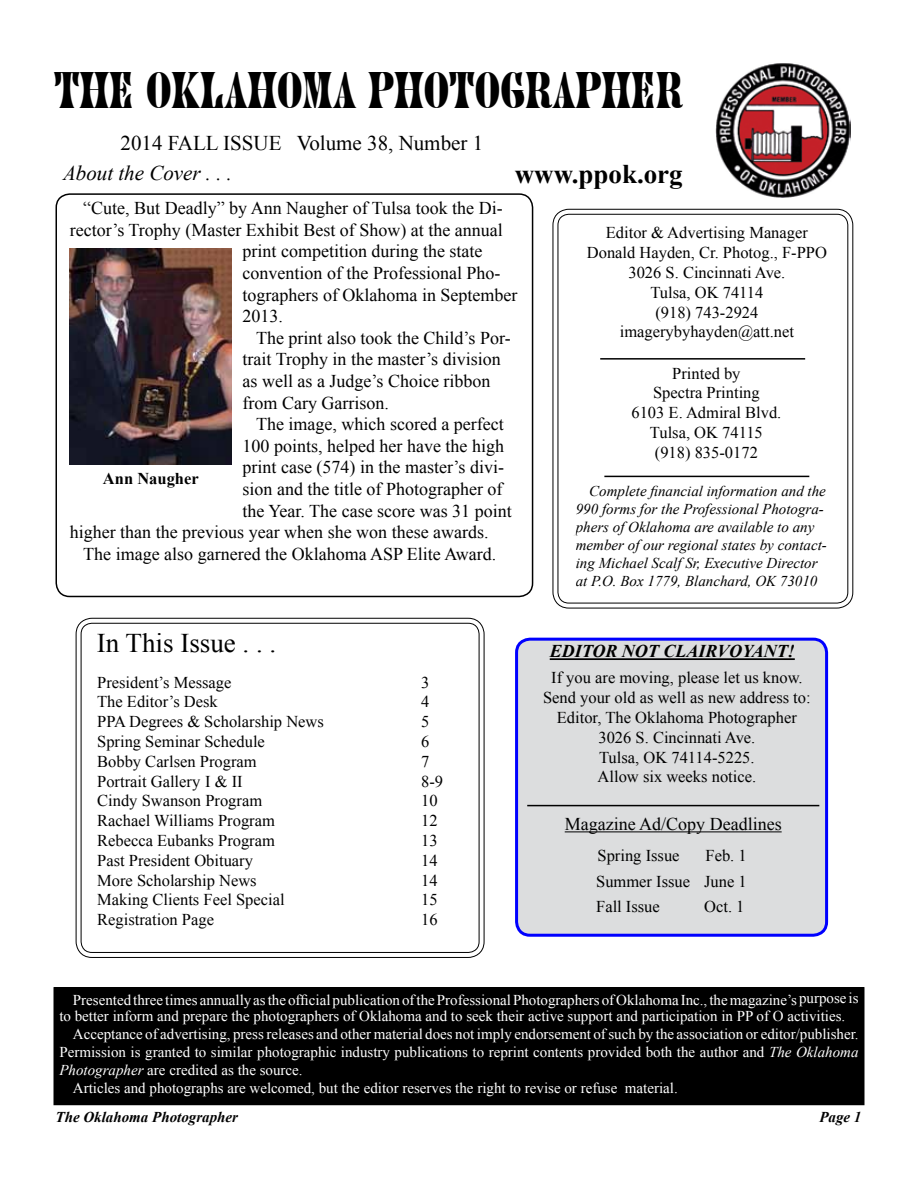
<style>
.page{position:relative;width:918px;height:1188px;background:#fff}
.page>*{position:absolute;margin:0;border:0;box-sizing:border-box;transform-origin:0 0}
.t1{font:48px "June Normal";color:#000}
.t2{font:27px "Times New Roman";color:#000}
.t3{font:700 27px "Times New Roman";color:#000}
.t4{font:21px "Times New Roman";color:#000}
.t5{font:italic 21px "Times New Roman";color:#000}
.t6{font:18px "Times New Roman";color:#000}
.t7{font:italic 700 18px "Times New Roman";color:#000}
.t8{font:16.5px/19.8px "Times New Roman";color:#000;text-align:center}
.t9{font:700 16.5px "Times New Roman";color:#000}
.t10{font:15px/16.5px "Times New Roman";color:#fff}
.t11{font:italic 15px/18px "Times New Roman";color:#000}
.t12{font:italic 700 15px "Times New Roman";color:#000}
.s1{font-style:italic}
</style>
<div class="page">
<div style="left:54px;top:988px;width:810px;height:117px;background:#000"></div>
<div style="left:76px;top:618px;width:409px;height:340px;border:1px solid #000;border-radius:16px"></div>
<div style="left:81px;top:623px;width:399px;height:330px;border:1px solid #000;border-radius:11px"></div>
<div style="left:552px;top:209px;width:301px;height:400px;border:1px solid #000;border-radius:16px"></div>
<div style="left:557px;top:214px;width:291px;height:390px;border:1px solid #000;border-radius:11px"></div>
<hr style="left:600px;top:358px;width:205px;height:2px;background:#000">
<hr style="left:604px;top:476px;width:205px;height:1px;background:#000">
<div style="left:56px;top:193px;width:477px;height:404px;border:2px solid #000;border-radius:14px"></div>
<img style="left:716px;top:63px;width:134px;height:134px">
<div style="left:517px;top:639px;width:310px;height:296px;background:#dcddde;border-radius:14px"></div>
<div style="left:515px;top:638px;width:313px;height:299px;border:3px solid #00f;border-radius:14px"></div>
<hr style="left:527px;top:805px;width:292px;height:1px;background:#000">
<hr style="left:565px;top:831px;width:217px;height:1px;background:#000">
<hr style="left:550px;top:658px;width:245px;height:2px;background:#000">
<img style="left:70px;top:248px;width:162px;height:216px">
<h1 class="t1" style="left:54px;top:61px;width:630px">THE OKLAHOMA PHOTOGRAPHER</h1>
<p class="t4" style="left:121px;top:128px;width:364px">2014 FALL ISSUE Volume 38, Number 1</p>
<p class="t5" style="left:63px;top:159px;width:171px">About the Cover . . .</p>
<h2 class="t3" style="left:515px;top:155px;width:170px">www.ppok.org</h2>
<p class="t8" style="left:587px;top:223px;width:242px">Editor &amp; Advertising Manager<br>Donald Hayden, Cr. Photog., F-PPO<br>3026 S. Cincinnati Ave.<br>Tulsa, OK 74114<br>(918) 743-2924 imagerybyhayden@att.net</p>
<p class="t8" style="left:631px;top:363px;width:151px">Printed by<br>Spectra Printing<br>6103 E. Admiral Blvd.<br>Tulsa, OK 74115 (918) 835-0172</p>
<p class="t11" style="left:576px;top:482px;width:253px;text-indent:14px">Complete financial information and the 990 forms for the Professional Photogra&shy;phers of Oklahoma are available to any member of our regional states by contact&shy;ing Michael Scalf Sr, Executive Director at P.O. Box 1779, Blanchard, OK 73010</p>
<p class="t6" style="left:83px;top:196px;width:421px">“Cute, But Deadly” by Ann Naugher of Tulsa took the Di-</p>
<p class="t6" style="left:70px;top:217px;width:435px">rector’s Trophy (Master Exhibit Best of Show) at the annual</p>
<p class="t6" style="left:243px;top:239px;width:241px">print competition during the state</p>
<p class="t6" style="left:243px;top:260px;width:259px">convention of the Professional Pho-</p>
<p class="t6" style="left:243px;top:282px;width:276px">tographers of Oklahoma in September</p>
<p class="t6" style="left:243px;top:304px;width:42px">2013.</p>
<p class="t6" style="left:256px;top:325px;width:256px">The print also took the Child’s Por-</p>
<p class="t6" style="left:243px;top:347px;width:260px">trait Trophy in the master’s division</p>
<p class="t6" style="left:243px;top:368px;width:249px">as well as a Judge’s Choice ribbon</p>
<p class="t6" style="left:243px;top:390px;width:148px">from Cary Garrison.</p>
<p class="t6" style="left:256px;top:412px;width:249px">The image, which scored a perfect</p>
<p class="t6" style="left:243px;top:433px;width:263px">100 points, helped her have the high</p>
<p class="t6" style="left:243px;top:455px;width:263px">print case (574) in the master’s divi-</p>
<p class="t6" style="left:243px;top:476px;width:261px">sion and the title of Photographer of</p>
<p class="t6" style="left:243px;top:498px;width:271px">the Year. The case score was 31 point</p>
<p class="t6" style="left:70px;top:520px;width:420px">higher than the previous year when she won these awards.</p>
<p class="t6" style="left:83px;top:541px;width:415px">The image also garnered the Oklahoma ASP Elite Award.</p>
<p class="t9" style="left:103px;top:466px;width:97px">Ann Naugher</p>
<h2 class="t2" style="left:97px;top:624px;width:181px">In This Issue . . .</h2>
<p class="t8" style="left:97px;top:672px;width:136px">President’s Message</p>
<p class="t8" style="left:421px;top:672px;width:10px">3</p>
<p class="t8" style="left:97px;top:691px;width:122px">The Editor’s Desk</p>
<p class="t8" style="left:421px;top:691px;width:10px">4</p>
<p class="t8" style="left:97px;top:711px;width:228px">PPA Degrees &amp; Scholarship News</p>
<p class="t8" style="left:421px;top:711px;width:10px">5</p>
<p class="t8" style="left:97px;top:731px;width:169px">Spring Seminar Schedule</p>
<p class="t8" style="left:421px;top:731px;width:10px">6</p>
<p class="t8" style="left:97px;top:751px;width:161px">Bobby Carlsen Program</p>
<p class="t8" style="left:421px;top:751px;width:10px">7</p>
<p class="t8" style="left:97px;top:771px;width:147px">Portrait Gallery I &amp; II</p>
<p class="t8" style="left:421px;top:771px;width:23px">8-9</p>
<p class="t8" style="left:97px;top:790px;width:166px">Cindy Swanson Program</p>
<p class="t8" style="left:421px;top:790px;width:18px">10</p>
<p class="t8" style="left:97px;top:810px;width:179px">Rachael Williams Program</p>
<p class="t8" style="left:421px;top:810px;width:18px">12</p>
<p class="t8" style="left:97px;top:830px;width:179px">Rebecca Eubanks Program</p>
<p class="t8" style="left:421px;top:830px;width:18px">13</p>
<p class="t8" style="left:97px;top:850px;width:157px">Past President Obituary</p>
<p class="t8" style="left:421px;top:850px;width:18px">14</p>
<p class="t8" style="left:97px;top:870px;width:161px">More Scholarship News</p>
<p class="t8" style="left:421px;top:870px;width:18px">14</p>
<p class="t8" style="left:97px;top:889px;width:189px">Making Clients Feel Special</p>
<p class="t8" style="left:421px;top:889px;width:18px">15</p>
<p class="t8" style="left:97px;top:909px;width:118px">Registration Page</p>
<p class="t8" style="left:421px;top:909px;width:18px">16</p>
<p class="t7" style="left:550px;top:639px;width:247px">EDITOR NOT CLAIRVOYANT!</p>
<p class="t8" style="left:543px;top:668px;width:269px">If you are moving, please let us know.<br>Send your old as well as new address to:<br>Editor, The Oklahoma Photographer<br>3026 S. Cincinnati Ave.<br>Tulsa, OK 74114-5225.<br>Allow six weeks notice.</p>
<p class="t6" style="left:565px;top:811px;width:218px">Magazine Ad/Copy Deadlines</p>
<p class="t8" style="left:598px;top:845px;width:84px">Spring Issue</p>
<p class="t8" style="left:596px;top:842px;width:152px;line-height:25.8px;text-align:justify;text-indent:109px">Feb. 1<br>Summer Issue June 1<br>Fall Issue</p>
<p class="t8" style="left:704px;top:896px;width:42px">Oct. 1</p>
<p class="t10" style="left:59px;top:991px;width:801px;text-indent:13px">Presented three times annually as the official publication of the Professional Photographers of Oklahoma Inc., the magazine’s purpose is to better inform and prepare the photographers of Oklahoma and to seek their active support and participation in PP of O activities.</p>
<p class="t10" style="left:73px;top:1025px;width:787px">Acceptance of advertising, press releases and other material does not imply endorsement of such by the association or editor/publisher.</p>
<p class="t10" style="left:59px;top:1043px;width:801px">Permission is granted to similar photographic industry publications to reprint contents provided both the author and <span class="s1">The Oklahoma</span></p>
<p class="t10" style="left:59px;top:1061px;width:245px"><span class="s1">Photographer</span> are credited as the source.</p>
<p class="t10" style="left:73px;top:1079px;width:606px">Articles and photographs are welcomed, but the editor reserves the right to revise or refuse material.</p>
<p class="t12" style="left:56px;top:1106px;width:184px">The Oklahoma Photographer</p>
<p class="t12" style="left:819px;top:1106px;width:44px">Page 1</p>
</div>
